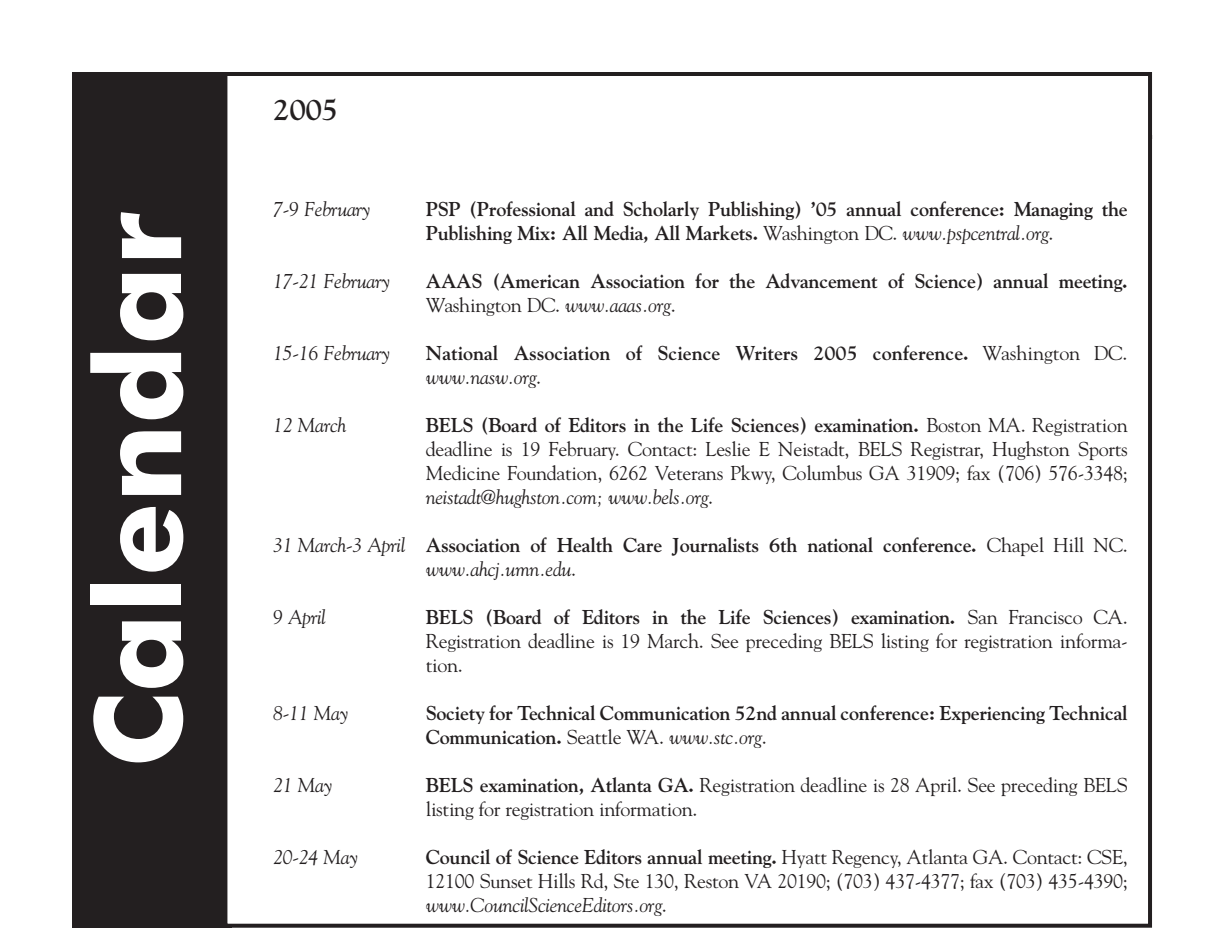
<style>
.page{position:relative;width:1224px;height:936px;background:#fff}
.page>*{position:absolute;margin:0;border:0;box-sizing:border-box;transform-origin:0 0}
.t1{font:700 120px "Futura BT";color:#fff}
.t2{font:700 30px "Goudy";color:#231f20}
.t3{font:20px/24px "Goudy";letter-spacing:-.015em;color:#231f20;text-align:justify}
.t4{font:700 20px/24px "Goudy";letter-spacing:-.015em;color:#231f20}
.t5{font:italic 20px "Goudy";letter-spacing:-.015em;color:#231f20}
.s1{font-weight:400}
.s2{font-weight:400;font-style:italic}
.s3{font-weight:700}
.s4{font-style:italic}
</style>
<div class="page">
<div style="left:72px;top:72px;width:160px;height:856px;background:#231f20"></div>
<div style="left:225px;top:74px;width:925px;height:852px;background:#fff"></div>
<div style="left:223px;top:72px;width:929px;height:856px;border:4px solid #231f20"></div>
<h1 class="t1" style="left:96px;top:768px;width:557px;rotate:-90deg">Calendar</h1>
<h2 class="t2" style="left:273px;top:98px;width:67px">2005</h2>
<p class="t5" style="left:273px;top:201px;width:99px">7-9 February</p>
<p class="t4" style="left:426px;top:199px;width:704px">PSP (Professional and Scholarly Publishing) ’05 annual conference: Managing the<br>Publishing Mix: All Media, All Markets. <span class="s1">Washington DC.</span> <span class="s2">www.pspcentral.org</span><span class="s1">.</span></p>
<p class="t5" style="left:273px;top:273px;width:119px">17-21 February</p>
<p class="t4" style="left:426px;top:271px;width:704px">AAAS (American Association for the Advancement of Science) annual meeting.<br><span class="s1">Washington DC.</span> <span class="s2">www.aaas.org</span><span class="s1">.</span></p>
<p class="t5" style="left:273px;top:345px;width:119px">15-16 February</p>
<p class="t4" style="left:426px;top:343px;width:703px">National Association of Science Writers 2005 conference. <span class="s1">Washington DC. </span><span class="s2">www.nasw.org</span><span class="s1">.</span></p>
<p class="t5" style="left:273px;top:417px;width:75px">12 March</p>
<p class="t3" style="left:426px;top:415px;width:704px"><span class="s3">BELS (Board of Editors in the Life Sciences) examination.</span> Boston MA. Registration deadline is 19 February. Contact: Leslie E Neistadt, BELS Registrar, Hughston Sports Medicine Foundation, 6262 Veterans Pkwy, Columbus GA 31909; fax (706) 576-3348; <span class="s4">neistadt@hughston.com; www.bels.org</span>.</p>
<p class="t4" style="left:426px;top:535px;width:704px;text-indent:-153px"><span class="s2">31 March-3 April</span> Association of Health Care Journalists 6th national conference. <span class="s1">Chapel Hill NC. </span><span class="s2">www.ahcj.umn.edu</span><span class="s1">.</span></p>
<p class="t5" style="left:273px;top:609px;width:54px">9 April</p>
<p class="t3" style="left:426px;top:607px;width:704px"><span class="s3">BELS (Board of Editors in the Life Sciences) examination.</span> San Francisco CA.<br>Registration deadline is 19 March. See preceding BELS listing for registration informa&shy;tion.</p>
<p class="t5" style="left:273px;top:705px;width:77px">8-11 May</p>
<p class="t4" style="left:426px;top:703px;width:704px">Society for Technical Communication 52nd annual conference: Experiencing Technical<br>Communication. <span class="s1">Seattle WA.</span> <span class="s2">www.stc.org</span><span class="s1">.</span></p>
<p class="t5" style="left:273px;top:777px;width:61px">21 May</p>
<p class="t3" style="left:426px;top:775px;width:704px"><span class="s3">BELS examination, Atlanta GA.</span> Registration deadline is 28 April. See preceding BELS listing for registration information.</p>
<p class="t5" style="left:273px;top:849px;width:87px">20-24 May</p>
<p class="t3" style="left:426px;top:847px;width:704px"><span class="s3">Council of Science Editors annual meeting.</span> Hyatt Regency, Atlanta GA. Contact: CSE, 12100 Sunset Hills Rd, Ste 130, Reston VA 20190; (703) 437-4377; fax (703) 435-4390; <span class="s4">www.CouncilScienceEditors.org</span>.</p>
</div>
